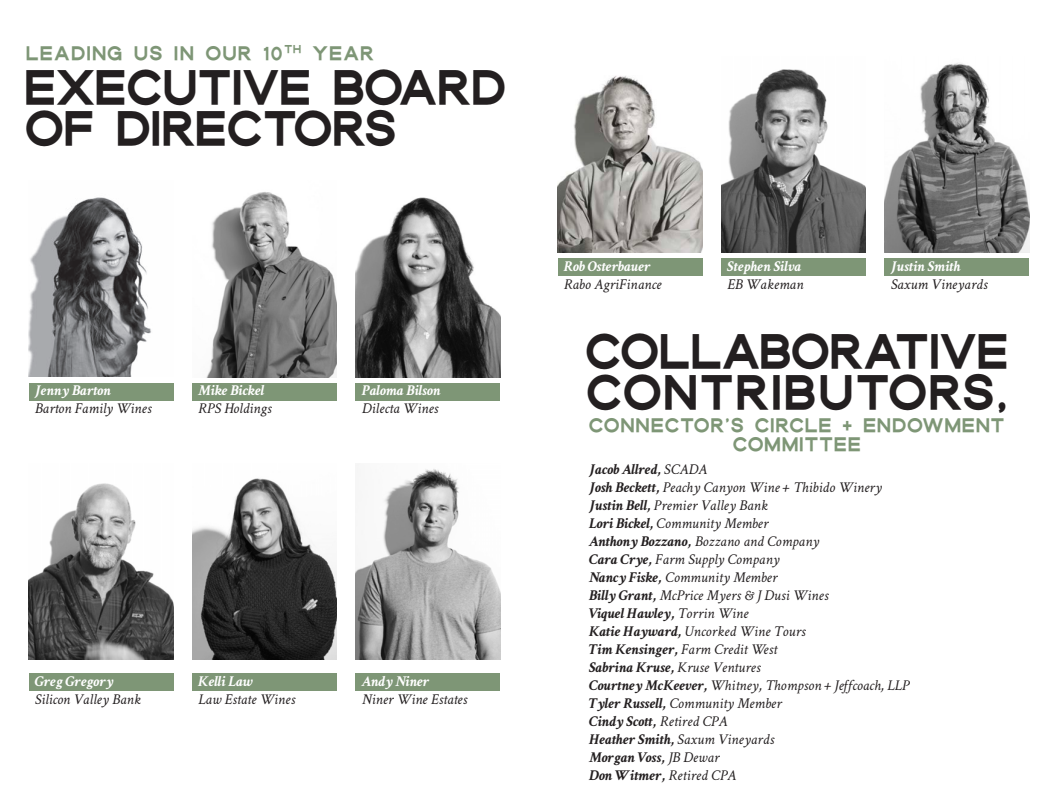
<style>
.page{position:relative;width:1058px;height:799px;background:#fff}
.page>*{position:absolute;margin:0;border:0;box-sizing:border-box;transform-origin:0 0}
.t1{font:700 52.75px/41.2px "Dallas";color:#231f20;scale:.88 1}
.t2{font:700 21.38px/19.6px "Dallas";letter-spacing:.07em;color:#7e9676;text-align:center;scale:.88 1}
.t3{font:italic 15px/18px "Crimson Text";color:#231f20}
.t4{font:italic 700 15px "Crimson Text";color:#231f20}
.t5{font:italic 700 15px/18px "Crimson Text";color:#fff}
.s1{font-weight:700;color:#fff}
.s2{font-weight:400;color:#231f20}
.s3{font-weight:400}
.s4{font-weight:700}
</style>
<div class="page">
<div style="left:355px;top:673px;width:145px;height:18px;background:#7e9676"></div>
<div style="left:29px;top:673px;width:144px;height:18px;background:#7e9676"></div>
<div style="left:355px;top:383px;width:145px;height:17px;background:#7e9676"></div>
<div style="left:192px;top:383px;width:145px;height:17px;background:#7e9676"></div>
<div style="left:29px;top:383px;width:144px;height:17px;background:#7e9676"></div>
<img style="left:29px;top:197px;width:122px;height:180px">
<img style="left:206px;top:192px;width:131px;height:185px">
<img style="left:355px;top:197px;width:145px;height:180px">
<img style="left:29px;top:483px;width:144px;height:177px">
<img style="left:192px;top:478px;width:145px;height:182px">
<img style="left:355px;top:469px;width:145px;height:191px">
<div style="left:192px;top:673px;width:145px;height:18px;background:#7e9676"></div>
<div style="left:884px;top:258px;width:145px;height:18px;background:#7e9676"></div>
<div style="left:721px;top:258px;width:145px;height:18px;background:#7e9676"></div>
<div style="left:557px;top:258px;width:145px;height:18px;background:#7e9676"></div>
<img style="left:557px;top:76px;width:145px;height:177px">
<img style="left:721px;top:69px;width:145px;height:184px">
<img style="left:884px;top:63px;width:145px;height:190px">
<p class="t2" style="left:26px;top:43px;width:397px">LEADING US IN OUR 10<sup>TH</sup> YEAR</p>
<p class="t1" style="left:25px;top:65px;width:548px">EXECUTIVE BOARD<br>OF DIRECTORS</p>
<p class="t3" style="left:35px;top:381px;width:118px"><span class="s1">Jenny Barton<br></span>Barton Family Wines</p>
<p class="t3" style="left:198px;top:381px;width:75px"><span class="s1">Mike Bickel<br></span>RPS Holdings</p>
<p class="t5" style="left:362px;top:381px;width:80px">Paloma Bilson<br><span class="s2">Dilecta Wines</span></p>
<p class="t3" style="left:35px;top:672px;width:107px"><span class="s1">Greg Gregory<br></span>Silicon Valley Bank</p>
<p class="t3" style="left:362px;top:672px;width:107px"><span class="s1">Andy Niner<br></span>Niner Wine Estates</p>
<p class="t3" style="left:198px;top:672px;width:98px"><span class="s1">Kelli Law<br></span>Law Estate Wines</p>
<p class="t3" style="left:564px;top:257px;width:99px"><span class="s1">Rob Osterbauer<br></span>Rabo AgriFinance</p>
<p class="t5" style="left:727px;top:257px;width:77px">Stephen Silva<br><span class="s2">EB Wakeman</span></p>
<p class="t3" style="left:890px;top:257px;width:98px"><span class="s1">Justin Smith<br></span>Saxum Vineyards</p>
<p class="t1" style="left:585px;top:329px;width:482px">COLLABORATIVE<br>CONTRIBUTORS,</p>
<p class="t2" style="left:589px;top:414px;width:474px">CONNECTOR’S CIRCLE + ENDOWMENT<br>COMMITTEE</p>
<p class="t4" style="left:589px;top:460px;width:119px">Jacob Allred, <span class="s3">SCADA</span></p>
<p class="t3" style="left:589px;top:478px;width:294px"><span class="s4">Josh Beckett,</span> Peachy Canyon Wine + Thibido Winery</p>
<p class="t3" style="left:589px;top:496px;width:180px"><span class="s4">Justin Bell,</span> Premier Valley Bank</p>
<p class="t3" style="left:589px;top:514px;width:181px"><span class="s4">Lori Bickel,</span> Community Member</p>
<p class="t3" style="left:589px;top:532px;width:232px"><span class="s4">Anthony Bozzano,</span> Bozzano and Company</p>
<p class="t3" style="left:589px;top:550px;width:192px"><span class="s4">Cara Crye,</span> Farm Supply Company</p>
<p class="t3" style="left:589px;top:568px;width:190px"><span class="s4">Nancy Fiske,</span> Community Member</p>
<p class="t3" style="left:589px;top:586px;width:241px"><span class="s4">Billy Grant,</span> McPrice Myers &amp; J Dusi Wines</p>
<p class="t4" style="left:589px;top:604px;width:161px">Viquel Hawley, <span class="s3">Torrin Wine</span></p>
<p class="t3" style="left:589px;top:622px;width:218px"><span class="s4">Katie Hayward,</span> Uncorked Wine Tours</p>
<p class="t3" style="left:589px;top:640px;width:189px"><span class="s4">Tim Kensinger,</span> Farm Credit West</p>
<p class="t4" style="left:589px;top:658px;width:173px">Sabrina Kruse, <span class="s3">Kruse Ventures</span></p>
<p class="t3" style="left:589px;top:676px;width:322px"><span class="s4">Courtney McKeever,</span> Whitney, Thompson + Jeffcoach, LLP</p>
<p class="t3" style="left:589px;top:694px;width:194px"><span class="s4">Tyler Russell,</span> Community Member</p>
<p class="t4" style="left:589px;top:712px;width:140px">Cindy Scott, <span class="s3">Retired CPA</span></p>
<p class="t3" style="left:589px;top:730px;width:186px"><span class="s4">Heather Smith,</span> Saxum Vineyards</p>
<p class="t4" style="left:589px;top:748px;width:132px">Morgan Voss, <span class="s3">JB Dewar</span></p>
<p class="t4" style="left:589px;top:766px;width:148px">Don Witmer, <span class="s3">Retired CPA</span></p>
</div>
